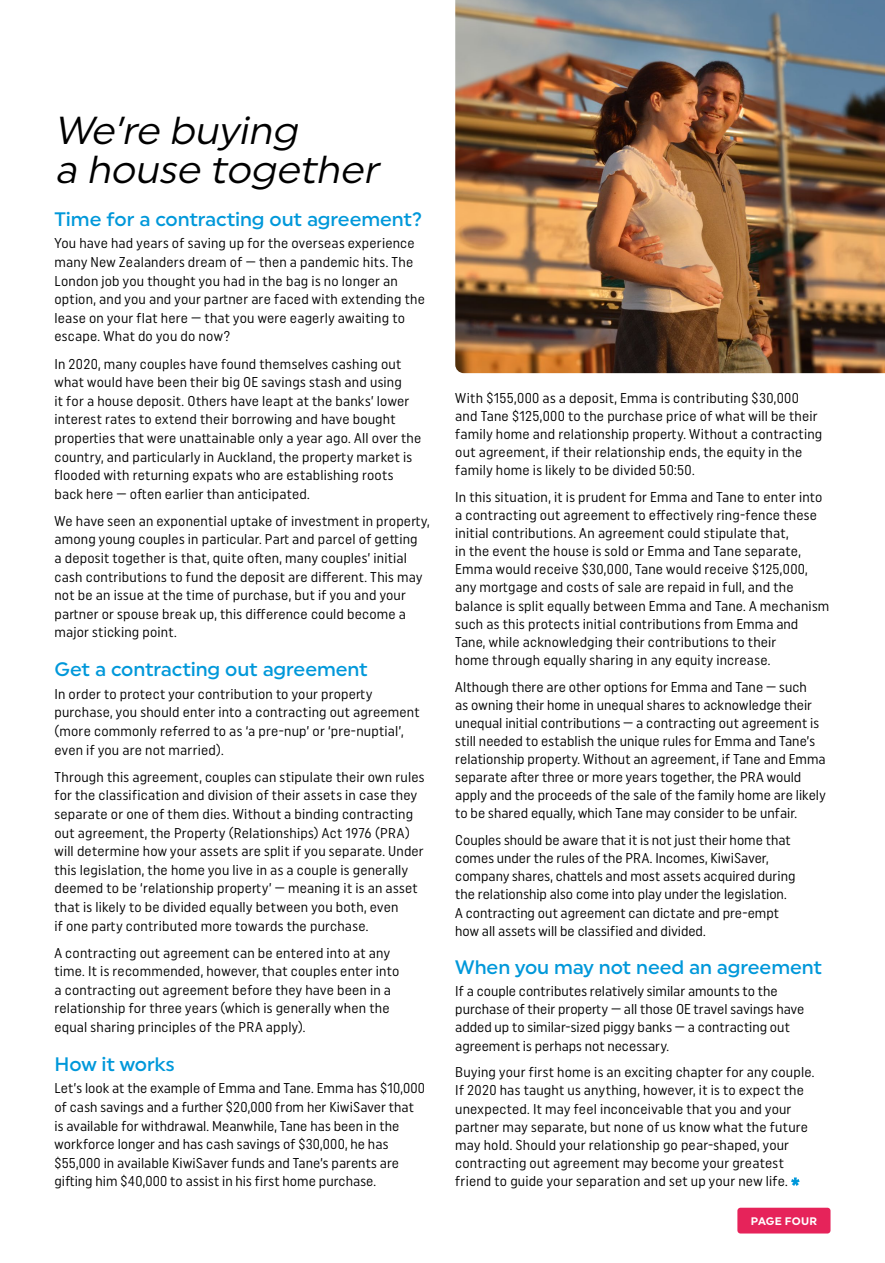
<style>
.page{position:relative;width:885px;height:1263px;background:#fff}
.page>*{position:absolute;margin:0;border:0;box-sizing:border-box;transform-origin:0 0}
.t1{font:italic 39px/39.2px "Uniform";color:#000}
.t2{font:500 19.5px "Uniform";letter-spacing:-.005em;color:#0098da}
.t3{font:14.25px/18.6px "Uniform Condensed";letter-spacing:.01em;color:#000}
.t4{font:700 10.95px "Uniform";letter-spacing:.015em;color:#fff}
</style>
<div class="page">
<div style="left:737px;top:1208px;width:93px;height:25px;background:#e6235a;border-radius:3px"></div>
<img style="left:455px;top:0;width:429px;height:373px">
<svg style="left:791px;top:1177px;width:8px;height:9px"></svg>
<h1 class="t1" style="left:54px;top:110px;width:334px">We’re buying<br>a house together</h1>
<h2 class="t2" style="left:54px;top:207px;width:369px">Time for a contracting out agreement?</h2>
<p class="t3" style="left:54px;top:234px;width:372px">You have had years of saving up for the overseas experience many New Zealanders dream of — then a pandemic hits. The London job you thought you had in the bag is no longer an option, and you and your partner are faced with extending the lease on your flat here — that you were eagerly awaiting to escape. What do you do now?</p>
<p class="t3" style="left:54px;top:354px;width:368px">In 2020, many couples have found themselves cashing out what would have been their big OE savings stash and using<br>it for a house deposit. Others have leapt at the banks’ lower interest rates to extend their borrowing and have bought properties that were unattainable only a year ago. All over the country, and particularly in Auckland, the property market is flooded with returning expats who are establishing roots back here — often earlier than anticipated.</p>
<p class="t3" style="left:54px;top:511px;width:377px">We have seen an exponential uptake of investment in property, among young couples in particular. Part and parcel of getting<br>a deposit together is that, quite often, many couples’ initial cash contributions to fund the deposit are different. This may not be an issue at the time of purchase, but if you and your partner or spouse break up, this difference could become a major sticking point.</p>
<h2 class="t2" style="left:54px;top:657px;width:315px">Get a contracting out agreement</h2>
<p class="t3" style="left:54px;top:684px;width:366px">In order to protect your contribution to your property purchase, you should enter into a contracting out agreement (more commonly referred to as ‘a pre-nup’ or ‘pre-nuptial’, even if you are not married).</p>
<p class="t3" style="left:54px;top:767px;width:371px">Through this agreement, couples can stipulate their own rules for the classification and division of their assets in case they separate or one of them dies. Without a binding contracting out agreement, the Property (Relationships) Act 1976 (PRA) will determine how your assets are split if you separate. Under this legislation, the home you live in as a couple is generally deemed to be ‘relationship property’ — meaning it is an asset that is likely to be divided equally between you both, even<br>if one party contributed more towards the purchase.</p>
<p class="t3" style="left:54px;top:943px;width:346px">A contracting out agreement can be entered into at any time. It is recommended, however, that couples enter into a contracting out agreement before they have been in a relationship for three years (which is generally when the equal sharing principles of the PRA apply).</p>
<h2 class="t2" style="left:54px;top:1052px;width:122px">How it works</h2>
<p class="t3" style="left:54px;top:1079px;width:372px">Let’s look at the example of Emma and Tane. Emma has $10,000 of cash savings and a further $20,000 from her KiwiSaver that is available for withdrawal. Meanwhile, Tane has been in the workforce longer and has cash savings of $30,000, he has $55,000 in available KiwiSaver funds and Tane’s parents are gifting him $40,000 to assist in his first home purchase.</p>
<p class="t3" style="left:455px;top:388px;width:368px;line-height:18.1px">With $155,000 as a deposit, Emma is contributing $30,000 and Tane $125,000 to the purchase price of what will be their family home and relationship property. Without a contracting out agreement, if their relationship ends, the equity in the family home is likely to be divided 50:50.</p>
<p class="t3" style="left:455px;top:487px;width:375px;line-height:18.1px">In this situation, it is prudent for Emma and Tane to enter into a contracting out agreement to effectively ring-fence these initial contributions. An agreement could stipulate that,<br>in the event the house is sold or Emma and Tane separate, Emma would receive $30,000, Tane would receive $125,000, any mortgage and costs of sale are repaid in full, and the balance is split equally between Emma and Tane. A mechanism such as this protects initial contributions from Emma and Tane, while acknowledging their contributions to their<br>home through equally sharing in any equity increase.</p>
<p class="t3" style="left:455px;top:677px;width:372px;line-height:18.1px">Although there are other options for Emma and Tane — such<br>as owning their home in unequal shares to acknowledge their unequal initial contributions — a contracting out agreement is still needed to establish the unique rules for Emma and Tane’s relationship property. Without an agreement, if Tane and Emma separate after three or more years together, the PRA would apply and the proceeds of the sale of the family home are likely to be shared equally, which Tane may consider to be unfair.</p>
<p class="t3" style="left:455px;top:831px;width:341px;line-height:18.1px">Couples should be aware that it is not just their home that comes under the rules of the PRA. Incomes, KiwiSaver, company shares, chattels and most assets acquired during the relationship also come into play under the legislation.<br>A contracting out agreement can dictate and pre-empt how all assets will be classified and divided.</p>
<h2 class="t2" style="left:455px;top:955px;width:368px">When you may not need an agreement</h2>
<p class="t3" style="left:455px;top:982px;width:350px;line-height:18.1px">If a couple contributes relatively similar amounts to the purchase of their property — all those OE travel savings have added up to similar-sized piggy banks — a contracting out agreement is perhaps not necessary.</p>
<p class="t3" style="left:455px;top:1063px;width:360px;line-height:18.1px">Buying your first home is an exciting chapter for any couple.<br>If 2020 has taught us anything, however, it is to expect the unexpected. It may feel inconceivable that you and your partner may separate, but none of us know what the future may hold. Should your relationship go pear-shaped, your contracting out agreement may become your greatest friend to guide your separation and set up your new life.</p>
<p class="t4" style="left:750px;top:1214px;width:68px">PAGE FOUR</p>
</div>
